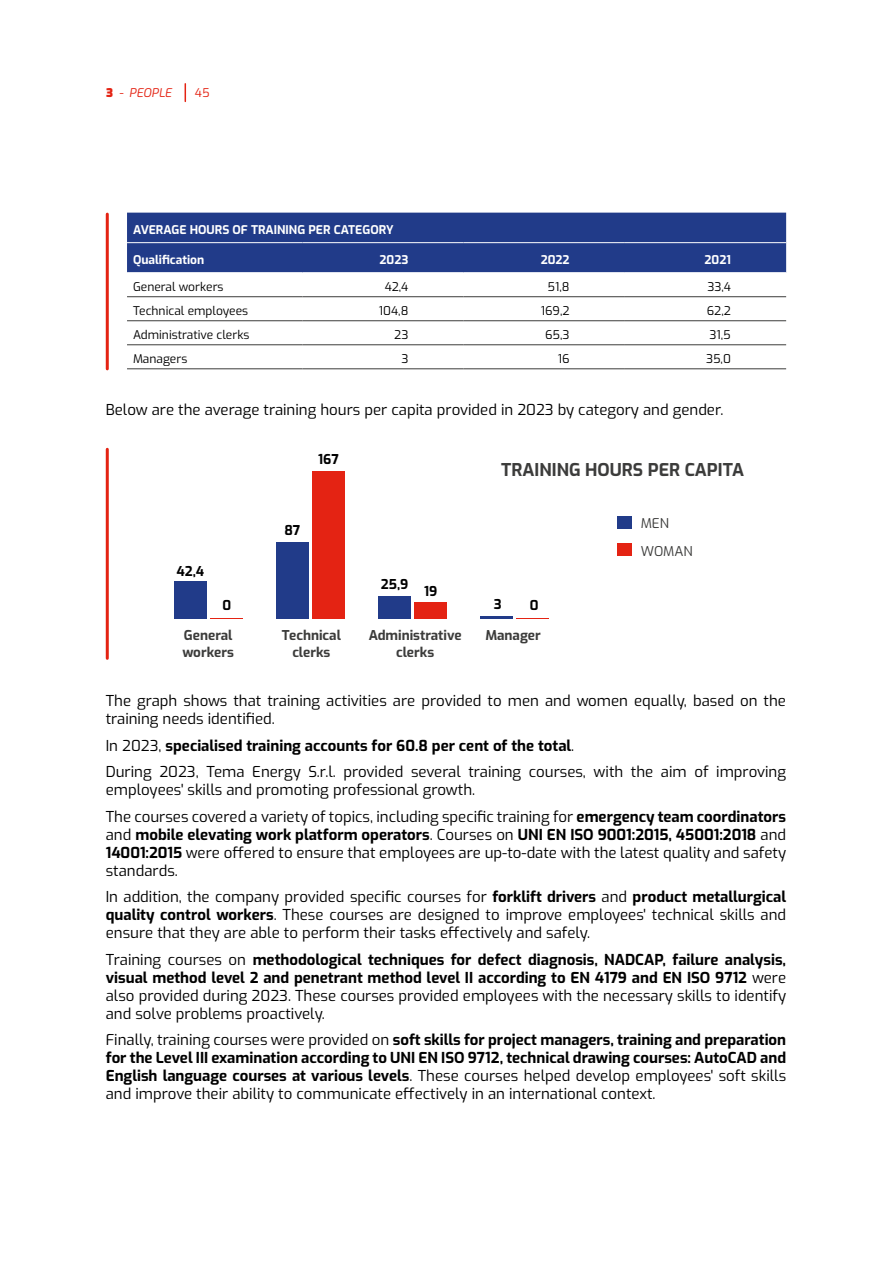
<style>
.page{position:relative;width:893px;height:1263px;background:#fff}
.page>*{position:absolute;margin:0;border:0;box-sizing:border-box;transform-origin:0 0}
.t1{font:700 17.55px "Exo";color:#3c3c3b}
.t2{font:15px/18px "Exo";color:#000}
.t3{font:700 15px/18px "Exo";color:#000;text-align:justify}
.t4{font:700 13.5px/17.5px "Exo";color:#3c3c3b;text-align:center}
.t5{font:700 13.5px "Exo";color:#000}
.t6{font:13.5px/27.9px "Exo";letter-spacing:-.005em;color:#3c3c3b}
.t7{font:12px "Exo";color:#000}
.t8{font:700 12px "Exo";color:#fff}
.t9{font:italic 12px "Exo";color:#e42313}
.t10{font:12px "Exo";color:#e42313}
.s1{font-weight:900;font-style:normal}
.s2{font-weight:700}
.s3{font-weight:400}
</style>
<div class="page">
<div style="left:127px;top:213px;width:659px;height:59px;background:#213b89"></div>
<hr style="left:127px;top:296px;width:175px;height:1px;background:#3c3c3b">
<hr style="left:127px;top:320px;width:175px;height:1px;background:#3c3c3b">
<hr style="left:127px;top:344px;width:175px;height:1px;background:#3c3c3b">
<hr style="left:127px;top:369px;width:175px;height:1px;background:#3c3c3b">
<hr style="left:302px;top:296px;width:162px;height:1px;background:#3c3c3b">
<hr style="left:302px;top:320px;width:162px;height:1px;background:#3c3c3b">
<hr style="left:302px;top:344px;width:162px;height:1px;background:#3c3c3b">
<hr style="left:302px;top:369px;width:162px;height:1px;background:#3c3c3b">
<hr style="left:464px;top:296px;width:161px;height:1px;background:#3c3c3b">
<hr style="left:464px;top:320px;width:161px;height:1px;background:#3c3c3b">
<hr style="left:464px;top:344px;width:161px;height:1px;background:#3c3c3b">
<hr style="left:464px;top:369px;width:161px;height:1px;background:#3c3c3b">
<hr style="left:625px;top:296px;width:161px;height:1px;background:#3c3c3b">
<hr style="left:625px;top:320px;width:161px;height:1px;background:#3c3c3b">
<hr style="left:625px;top:344px;width:161px;height:1px;background:#3c3c3b">
<hr style="left:625px;top:369px;width:161px;height:1px;background:#3c3c3b">
<hr style="left:127px;top:242px;width:175px;height:1px;background:#fff">
<hr style="left:302px;top:242px;width:162px;height:1px;background:#fff">
<hr style="left:464px;top:242px;width:161px;height:1px;background:#fff">
<hr style="left:625px;top:242px;width:161px;height:1px;background:#fff">
<hr style="left:106px;top:214px;width:3px;height:155px;background:#e42313">
<hr style="left:106px;top:449px;width:3px;height:209px;background:#e42313">
<div style="left:618px;top:516px;width:14px;height:13px;background:#213b89"></div>
<div style="left:618px;top:543px;width:14px;height:13px;background:#e42313"></div>
<hr style="left:480px;top:616px;width:33px;height:3px;background:#213b89">
<div style="left:414px;top:602px;width:33px;height:17px;background:#e42313"></div>
<div style="left:378px;top:596px;width:33px;height:23px;background:#213b89"></div>
<div style="left:312px;top:471px;width:33px;height:148px;background:#e42313"></div>
<div style="left:276px;top:542px;width:33px;height:77px;background:#213b89"></div>
<div style="left:174px;top:582px;width:33px;height:37px;background:#213b89"></div>
<hr style="left:210px;top:618px;width:33px;height:1px;background:#e42313">
<hr style="left:516px;top:618px;width:33px;height:1px;background:#e42313">
<svg style="left:185px;top:84px;width:1px;height:17px"></svg>
<p class="t9" style="left:106px;top:84px;width:67px"><span class="s1">3</span> - PEOPLE</p>
<p class="t10" style="left:195px;top:84px;width:16px">45</p>
<p class="t8" style="left:133px;top:220px;width:262px">AVERAGE HOURS OF TRAINING PER CATEGORY</p>
<p class="t8" style="left:133px;top:250px;width:73px">Qualification</p>
<p class="t8" style="left:380px;top:250px;width:30px">2023</p>
<p class="t8" style="left:541px;top:250px;width:30px">2022</p>
<p class="t8" style="left:705px;top:250px;width:28px">2021</p>
<p class="t7" style="left:133px;top:277px;width:92px">General workers</p>
<p class="t7" style="left:385px;top:277px;width:25px">42,4</p>
<p class="t7" style="left:548px;top:277px;width:24px">51,8</p>
<p class="t7" style="left:707px;top:277px;width:25px">33,4</p>
<p class="t7" style="left:133px;top:302px;width:117px">Technical employees</p>
<p class="t7" style="left:379px;top:302px;width:31px">104,8</p>
<p class="t7" style="left:541px;top:302px;width:30px">169,2</p>
<p class="t7" style="left:707px;top:302px;width:26px">62,2</p>
<p class="t7" style="left:133px;top:326px;width:118px">Administrative clerks</p>
<p class="t7" style="left:394px;top:326px;width:16px">23</p>
<p class="t7" style="left:545px;top:326px;width:26px">65,3</p>
<p class="t7" style="left:709px;top:326px;width:23px">31,5</p>
<p class="t7" style="left:133px;top:350px;width:56px">Managers</p>
<p class="t7" style="left:401px;top:350px;width:9px">3</p>
<p class="t7" style="left:558px;top:350px;width:13px">16</p>
<p class="t7" style="left:706px;top:350px;width:26px">35,0</p>
<p class="t2" style="left:106px;top:399px;width:619px">Below are the average training hours per capita provided in 2023 by category and gender.</p>
<p class="t5" style="left:177px;top:561px;width:29px">42,4</p>
<p class="t5" style="left:318px;top:449px;width:22px">167</p>
<p class="t5" style="left:284px;top:520px;width:17px">87</p>
<p class="t5" style="left:381px;top:574px;width:29px">25,9</p>
<p class="t5" style="left:424px;top:581px;width:15px">19</p>
<p class="t1" style="left:501px;top:456px;width:244px">TRAINING HOURS PER CAPITA</p>
<p class="t6" style="left:641px;top:508px;width:53px">MEN<br>WOMAN</p>
<p class="t5" style="left:223px;top:595px;width:10px">0</p>
<p class="t5" style="left:494px;top:594px;width:9px">3</p>
<p class="t5" style="left:530px;top:595px;width:10px">0</p>
<p class="t4" style="left:182px;top:625px;width:53px;text-align:left">General workers</p>
<p class="t4" style="left:282px;top:625px;width:60px">Technical clerks</p>
<p class="t4" style="left:369px;top:625px;width:94px">Administrative clerks</p>
<p class="t4" style="left:485px;top:625px;width:57px">Manager</p>
<p class="t2" style="left:106px;top:691px;width:682px">The graph shows that training activities are provided to men and women equally, based on the training needs identified.</p>
<p class="t2" style="left:106px;top:731px;width:682px;line-height:26.5px">In 2023, <span class="s2">specialised training accounts for 60.8 per cent of the total</span>.<br>During 2023, Tema Energy S.r.l. provided several training courses, with the aim of improving</p>
<p class="t2" style="left:106px;top:776px;width:682px;line-height:26.5px">employees' skills and promoting professional growth.<br>The courses covered a variety of topics, including specific training for <span class="s2">emergency team coordinators</span></p>
<p class="t2" style="left:106px;top:825px;width:682px;text-align:justify">and <span class="s2">mobile elevating work platform operators</span>. Courses on <span class="s2">UNI EN ISO 9001:2015, 45001:2018</span> and <span class="s2">14001:2015</span> were offered to ensure that employees are up-to-date with the latest quality and safety standards.</p>
<p class="t2" style="left:106px;top:887px;width:682px;text-align:justify">In addition, the company provided specific courses for <span class="s2">forklift drivers</span> and <span class="s2">product metallurgical quality control workers</span>. These courses are designed to improve employees' technical skills and ensure that they are able to perform their tasks effectively and safely.</p>
<p class="t3" style="left:106px;top:949px;width:682px"><span class="s3">Training courses on</span> methodological techniques for defect diagnosis, NADCAP, failure analysis, visual method level 2 and penetrant method level II according to EN 4179 and EN ISO 9712 <span class="s3">were also provided during 2023. These courses provided employees with the necessary skills to identify and solve problems proactively.</span></p>
<p class="t3" style="left:106px;top:1030px;width:682px"><span class="s3">Finally, training courses were provided on</span> soft skills for project managers, training and preparation for the Level III examination according to UNI EN ISO 9712, technical drawing courses: AutoCAD and English language courses at various levels<span class="s3">. These courses helped develop employees' soft skills and improve their ability to communicate effectively in an international context.</span></p>
</div>
